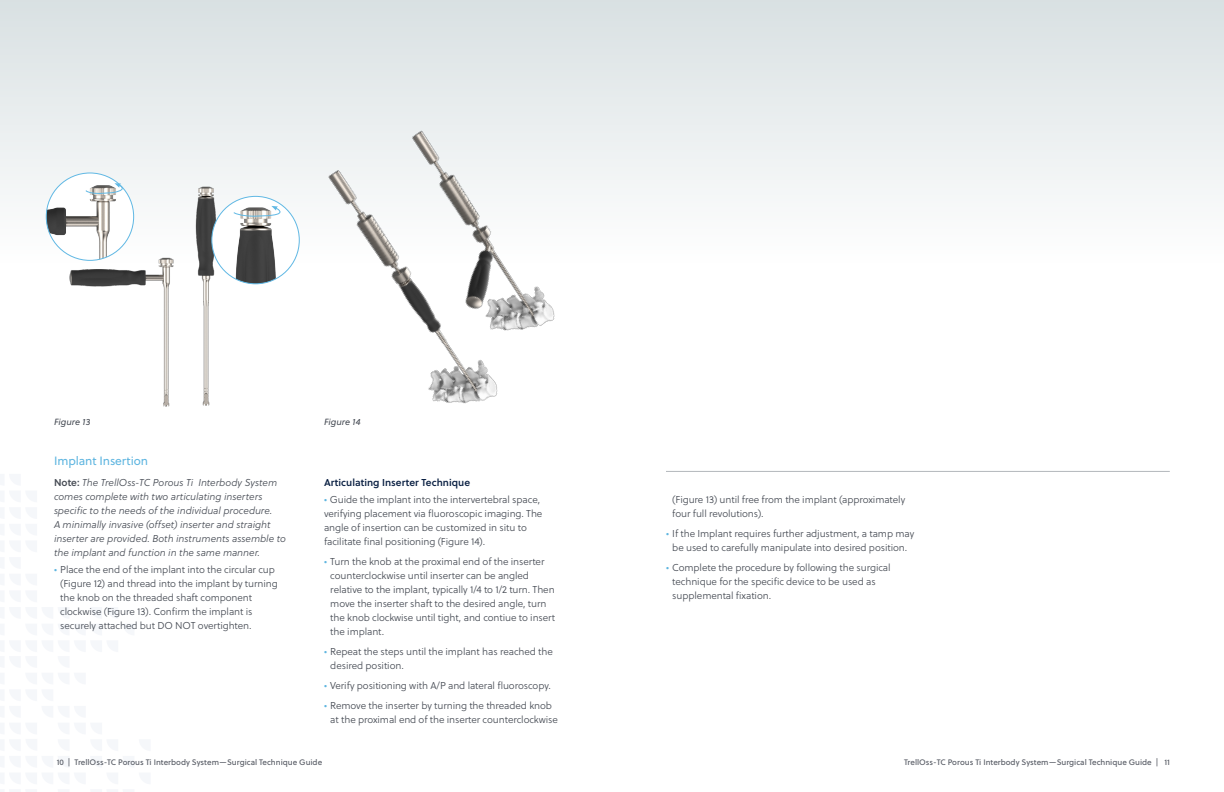
<style>
.page{position:relative;width:1224px;height:792px;background:#fff}
.page>*{position:absolute;margin:0;border:0;box-sizing:border-box;transform-origin:0 0}
.t1{font:12px "Soleil";letter-spacing:-.005em;color:#5eb5e0}
.t2{font:10px/14px "Soleil Lt";letter-spacing:-.01em;color:#464b54}
.Kurt_Tip_Text{font:italic 10px/14px "Soleil Lt";letter-spacing:-.005em;color:#464b54}
.Kurt_Bullets{font:10px "Soleil Sb";color:#091f42}
.Caption_Line_1{font:italic 9px "Soleil";letter-spacing:.005em;color:#464b54}
.t3{font:8px "Soleil Bk";color:#5b5f68}
.s1{font-family:"Soleil Sb";font-style:normal}
.s2{color:#5eb5e0}
</style>
<div class="page">
<div style="left:0;top:0;width:1224px;height:531px;background:linear-gradient(to bottom,#e2e8e9,#fff)"></div>
<div style="left:929px;top:391px;width:251px;height:56px;background:#fff"></div>
<img style="left:294px;top:82px;width:356px;height:345px">
<img style="left:217px;top:89px;width:373px;height:365px">
<img style="left:58px;top:235px;width:144px;height:188px">
<img style="left:177px;top:179px;width:65px;height:231px">
<img style="left:46px;top:173px;width:88px;height:87px;border-radius:44px">
<img style="left:212px;top:196px;width:87px;height:88px;border-radius:44px">
<svg style="left:233px;top:206px;width:54px;height:13px"></svg>
<svg style="left:85px;top:183px;width:44px;height:13px"></svg>
<hr style="left:666px;top:471px;width:504px;height:1px;background:#b2b7bb">
<p class="Caption_Line_1" style="left:54px;top:416px;width:38px">Figure 13</p>
<p class="Caption_Line_1" style="left:324px;top:416px;width:38px">Figure 14</p>
<p class="t1" style="left:54px;top:452px;width:95px">Implant Insertion</p>
<p class="Kurt_Tip_Text" style="left:54px;top:476px;width:233px"><span class="s1">Note:</span> The TrellOss-TC Porous Ti Interbody System comes complete with two articulating inserters specific to the needs of the individual procedure.<br>A minimally invasive (offset) inserter and straight inserter are provided. Both instruments assemble to the implant and function in the same manner.</p>
<p class="t2" style="left:60px;top:563px;width:219px;text-indent:-6px"><span class="s2">•</span> Place the end of the implant into the circular cup (Figure 12) and thread into the implant by turning the knob on the threaded shaft component clockwise (Figure 13). Confirm the implant is securely attached but DO NOT overtighten.</p>
<p class="Kurt_Bullets" style="left:324px;top:476px;width:148px">Articulating Inserter Technique</p>
<p class="t2" style="left:324px;top:493px;width:220px"><span class="s2">•</span> Guide the implant into the intervertebral space, verifying placement via fluoroscopic imaging. The angle of insertion can be customized in situ to facilitate final positioning (Figure 14).</p>
<p class="t2" style="left:330px;top:555px;width:226px;text-indent:-6px"><span class="s2">•</span> Turn the knob at the proximal end of the inserter counterclockwise until inserter can be angled relative to the implant, typically 1/4 to 1/2 turn. Then move the inserter shaft to the desired angle, turn the knob clockwise until tight, and contiue to insert the implant.</p>
<p class="t2" style="left:330px;top:645px;width:224px;text-indent:-6px"><span class="s2">•</span> Repeat the steps until the implant has reached the desired position.</p>
<p class="t2" style="left:324px;top:679px;width:228px"><span class="s2">•</span> Verify positioning with A/P and lateral fluoroscopy.</p>
<p class="t2" style="left:330px;top:699px;width:229px;text-indent:-6px"><span class="s2">•</span> Remove the inserter by turning the threaded knob at the proximal end of the inserter counterclockwise</p>
<p class="t2" style="left:672px;top:493px;width:234px">(Figure 13) until free from the implant (approximately four full revolutions).</p>
<p class="t2" style="left:666px;top:527px;width:250px;text-align:center"><span class="s2">•</span> If the Implant requires further adjustment, a tamp may be used to carefully manipulate into desired position.</p>
<p class="t2" style="left:672px;top:561px;width:220px;text-indent:-6px"><span class="s2">•</span> Complete the procedure by following the surgical technique for the specific device to be used as supplemental fixation.</p>
<p class="t3" style="left:57px;top:757px;width:267px">10 | TrellOss-TC Porous Ti Interbody System—Surgical Technique Guide</p>
<p class="t3" style="left:904px;top:757px;width:267px">TrellOss-TC Porous Ti Interbody System—Surgical Technique Guide | 11</p>
</div>
